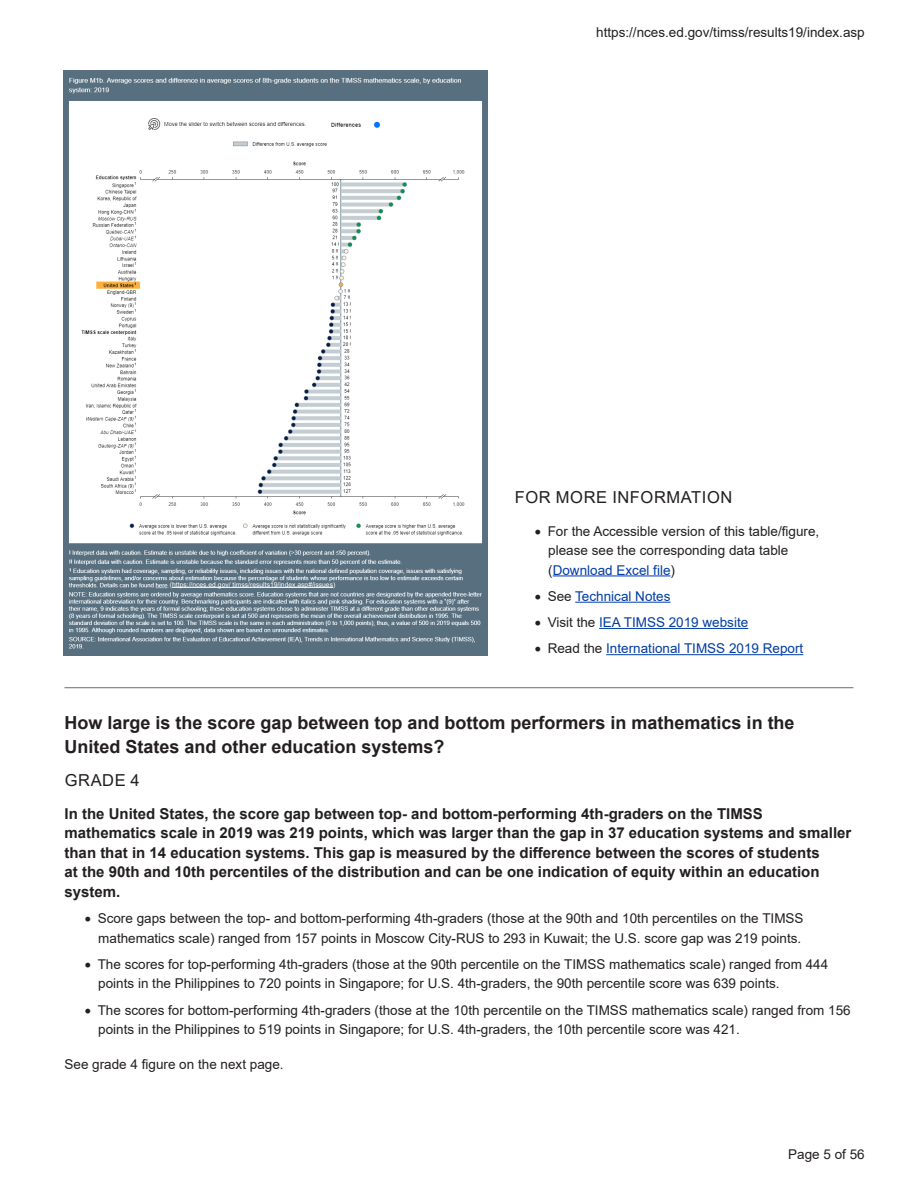
<style>
.page{position:relative;width:918px;height:1188px;background:#fff}
.page>*{position:absolute;margin:0;border:0;box-sizing:border-box;transform-origin:0 0}
.t1{font:700 18px/24px "Arial";color:#231f20}
.t2{font:16.5px "Arial";letter-spacing:.035em;color:#231f20}
.Pullquote{font:700 15px/19.5px "Arial";color:#231f20}
.t3{font:13.5px/19.5px "Arial";color:#231f20}
.t4{font:13.5px "Arial";color:#003da5}
.t5{font:6.75px "Arial";color:#fff}
.s1{color:#003da5}
.s2{color:#231f20}
</style>
<div class="page">
<img style="left:63px;top:70px;width:425px;height:585px">
<hr style="left:172px;top:587px;width:161px;height:1px;background:#fff">
<hr style="left:553px;top:575px;width:118px;height:1px;background:#003da5">
<hr style="left:575px;top:602px;width:96px;height:1px;background:#003da5">
<hr style="left:599px;top:628px;width:149px;height:1px;background:#003da5">
<hr style="left:606px;top:654px;width:197px;height:1px;background:#003da5">
<hr style="left:64px;top:687px;width:790px;height:1px;background:#6c6d70">
<p class="t5" style="left:170px;top:580px;width:167px">(https://nces.ed.gov/ timss/results19/index.asp#/issues)</p>
<p class="t3" style="left:596px;top:23px;width:270px">https://nces.ed.gov/timss/results19/index.asp</p>
<h4 class="t2" style="left:515px;top:485px;width:219px">FOR MORE INFORMATION</h4>
<p class="t3" style="left:548px;top:521px;width:273px;text-indent:-14px">• For the Accessible version of this table/figure, please see the corresponding data table (<span class="s1">Download Excel file</span>)</p>
<p class="t4" style="left:535px;top:587px;width:137px"><span class="s2">• See</span> Technical Notes</p>
<p class="t4" style="left:535px;top:613px;width:215px"><span class="s2">• Visit the</span> IEA TIMSS 2019 website</p>
<p class="t4" style="left:535px;top:639px;width:270px"><span class="s2">• Read the</span> International TIMSS 2019 Report</p>
<h3 class="t1" style="left:64px;top:710px;width:732px">How large is the score gap between top and bottom performers in mathematics in the<br>United States and other education systems?</h3>
<h4 class="t2" style="left:65px;top:769px;width:77px">GRADE 4</h4>
<p class="Pullquote" style="left:64px;top:804px;width:788px">In the United States, the score gap between top- and bottom-performing 4th-graders on the TIMSS mathematics scale in 2019 was 219 points, which was larger than the gap in 37 education systems and smaller than that in 14 education systems. This gap is measured by the difference between the scores of students<br>at the 90th and 10th percentiles of the distribution and can be one indication of equity within an education system.</p>
<p class="t3" style="left:85px;top:909px;width:720px;text-align:right">• Score gaps between the top- and bottom-performing 4th-graders (those at the 90th and 10th percentiles on the TIMSS mathematics scale) ranged from 157 points in Moscow City-RUS to 293 in Kuwait; the U.S. score gap was 219 points.</p>
<p class="t3" style="left:98px;top:954px;width:732px;text-indent:-14px">• The scores for top-performing 4th-graders (those at the 90th percentile on the TIMSS mathematics scale) ranged from 444 points in the Philippines to 720 points in Singapore; for U.S. 4th-graders, the 90th percentile score was 639 points.</p>
<p class="t3" style="left:98px;top:1000px;width:754px;text-indent:-14px">• The scores for bottom-performing 4th-graders (those at the 10th percentile on the TIMSS mathematics scale) ranged from 156 points in the Philippines to 519 points in Singapore; for U.S. 4th-graders, the 10th percentile score was 421.</p>
<p class="t3" style="left:64px;top:1054px;width:221px">See grade 4 figure on the next page.</p>
<p class="t3" style="left:788px;top:1145px;width:78px">Page 5 of 56</p>
</div>
